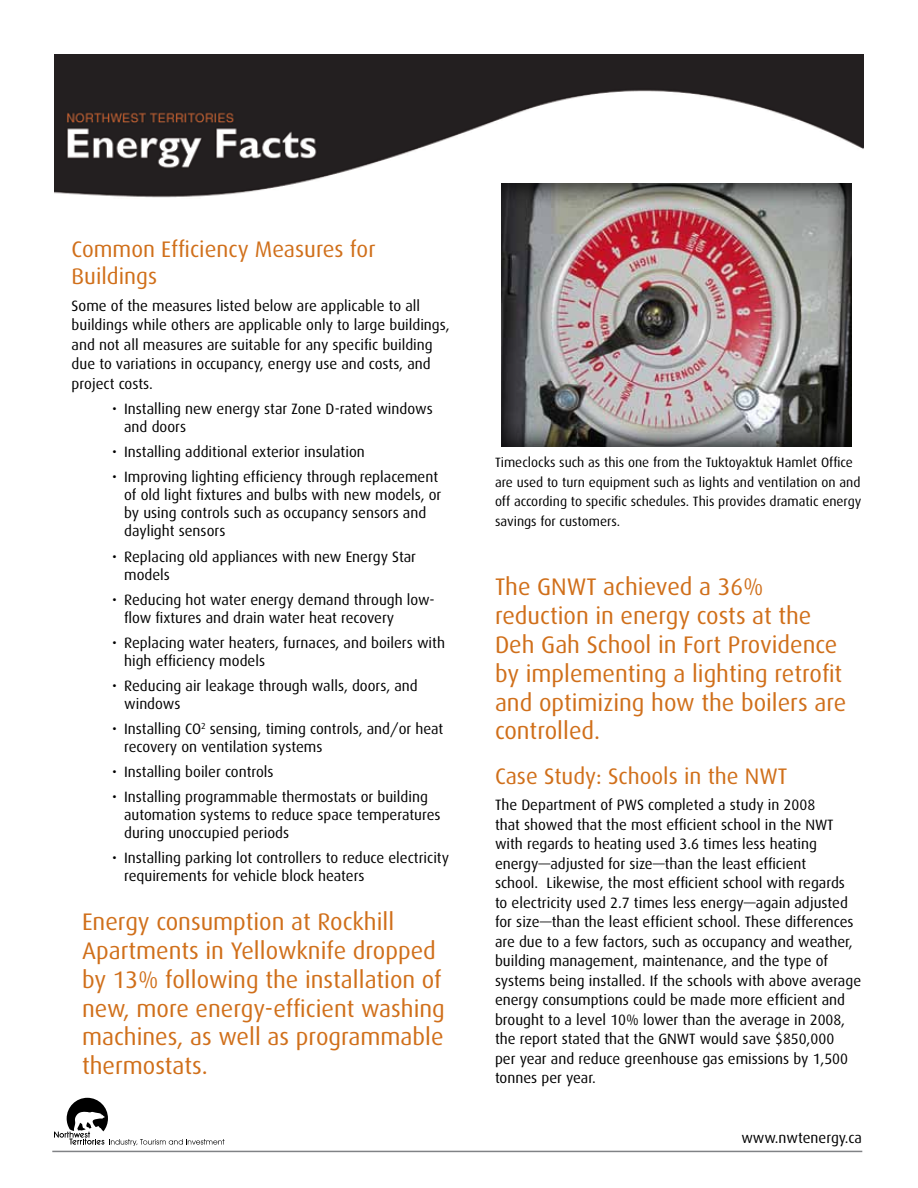
<style>
.page{position:relative;width:918px;height:1188px;background:#fff}
.page>*{position:absolute;margin:0;border:0;box-sizing:border-box;transform-origin:0 0}
.t1{font:24px/28.8px "Dax";color:#d06f1a}
.t2{font:22.5px/27px "Dax";color:#d06f1a}
.t3{font:15px/19.5px "Dax";color:#000}
.t4{font:13.5px/19.5px "Dax";color:#000}
</style>
<div class="page">
<img style="left:54px;top:54px;width:810px;height:144px">
<svg style="left:54px;top:1098px;width:171px;height:48px"></svg>
<hr style="left:52px;top:1151px;width:810px;height:1px;background:#808285">
<div style="left:500px;top:183px;width:353px;height:264px;background:#000;opacity:.75"></div>
<h2 class="t2" style="left:72px;top:236px;width:305px">Common Efficiency Measures for<br>Buildings</h2>
<p class="t3" style="left:72px;top:296px;width:380px">Some of the measures listed below are applicable to all buildings while others are applicable only to large buildings, and not all measures are suitable for any specific building due to variations in occupancy, energy use and costs, and project costs.</p>
<p class="t3" style="left:124px;top:400px;width:310px;line-height:18px;text-indent:-12px">• Installing new energy star Zone D-rated windows and doors</p>
<p class="t3" style="left:112px;top:442px;width:254px">• Installing additional exterior insulation</p>
<p class="t3" style="left:124px;top:468px;width:319px;line-height:18px;text-indent:-12px">• Improving lighting efficiency through replacement of old light fixtures and bulbs with new models, or by using controls such as occupancy sensors and daylight sensors</p>
<p class="t3" style="left:124px;top:548px;width:293px;line-height:18px;text-indent:-12px">• Replacing old appliances with new Energy Star models</p>
<p class="t3" style="left:124px;top:591px;width:312px;line-height:18px;text-indent:-12px">• Reducing hot water energy demand through low&shy;flow fixtures and drain water heat recovery</p>
<p class="t3" style="left:124px;top:634px;width:322px;line-height:18px;text-indent:-12px">• Replacing water heaters, furnaces, and boilers with high efficiency models</p>
<p class="t3" style="left:124px;top:677px;width:295px;line-height:18px;text-indent:-12px">• Reducing air leakage through walls, doors, and windows</p>
<p class="t3" style="left:124px;top:720px;width:321px;line-height:18px;text-indent:-12px">• Installing CO<sup>2</sup> sensing, timing controls, and/or heat recovery on ventilation systems</p>
<p class="t3" style="left:112px;top:762px;width:163px">• Installing boiler controls</p>
<p class="t3" style="left:124px;top:788px;width:318px;line-height:18px;text-indent:-12px">• Installing programmable thermostats or building automation systems to reduce space temperatures during unoccupied periods</p>
<p class="t3" style="left:124px;top:849px;width:326px;line-height:18px;text-indent:-12px">• Installing parking lot controllers to reduce electricity requirements for vehicle block heaters</p>
<h1 class="t1" style="left:82px;top:908px;width:364px">Energy consumption at Rockhill<br>Apartments in Yellowknife dropped by 13% following the installation of new, more energy-efficient washing machines, as well as programmable thermostats.</h1>
<p class="t4" style="left:495px;top:453px;width:368px">Timeclocks such as this one from the Tuktoyaktuk Hamlet Office are used to turn equipment such as lights and ventilation on and off according to specific schedules. This provides dramatic energy savings for customers.</p>
<h1 class="t1" style="left:495px;top:573px;width:353px">The GNWT achieved a 36% reduction in energy costs at the<br>Deh Gah School in Fort Providence by implementing a lighting retrofit and optimizing how the boilers are controlled.</h1>
<h2 class="t2" style="left:495px;top:763px;width:294px">Case Study: Schools in the NWT</h2>
<p class="t3" style="left:495px;top:795px;width:368px">The Department of PWS completed a study in 2008<br>that showed that the most efficient school in the NWT with regards to heating used 3.6 times less heating energy—adjusted for size—than the least efficient<br>school. Likewise, the most efficient school with regards to electricity used 2.7 times less energy—again adjusted for size—than the least efficient school. These differences are due to a few factors, such as occupancy and weather, building management, maintenance, and the type of systems being installed. If the schools with above average energy consumptions could be made more efficient and brought to a level 10% lower than the average in 2008, the report stated that the GNWT would save $850,000<br>per year and reduce greenhouse gas emissions by 1,500 tonnes per year.</p>
<p class="t3" style="left:741px;top:1129px;width:122px">www.nwtenergy.ca</p>
</div>
